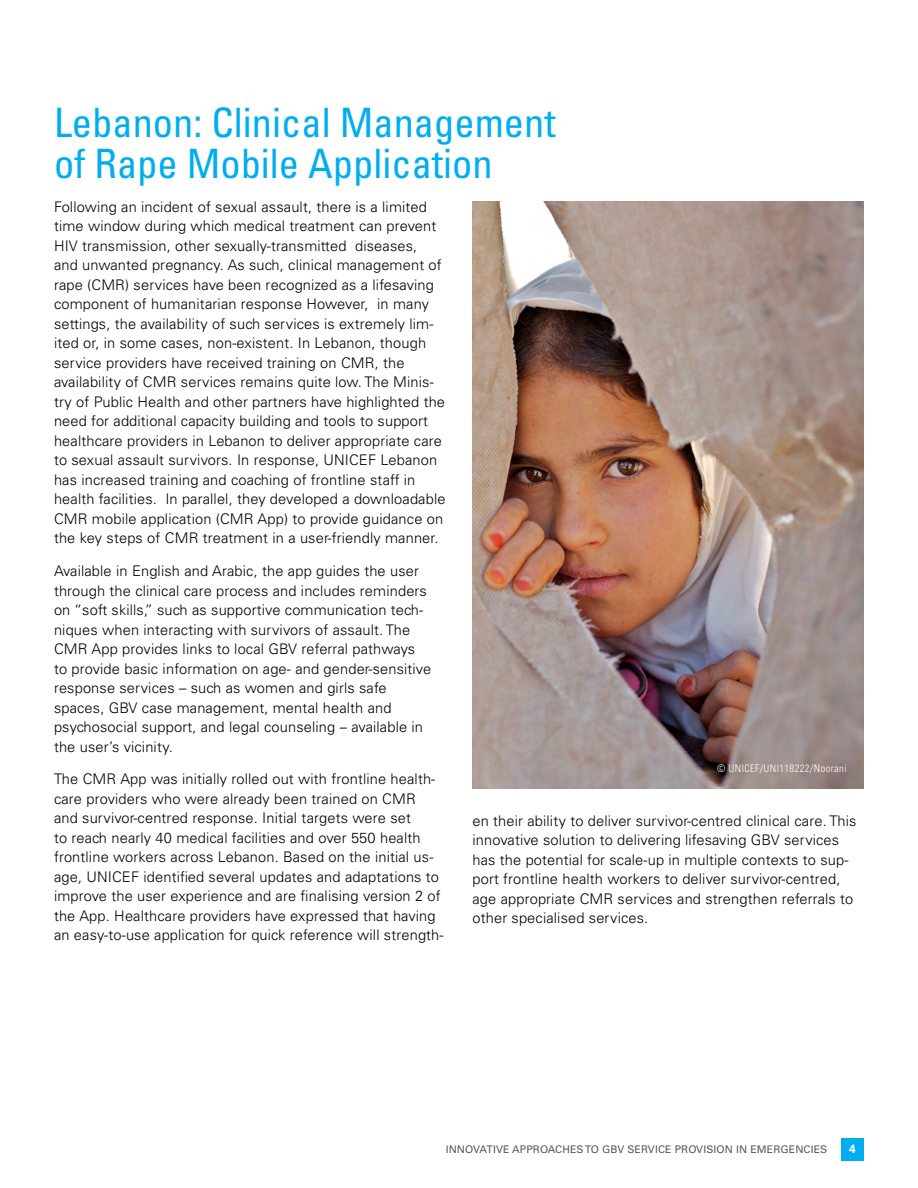
<style>
.page{position:relative;width:918px;height:1188px;background:#fff}
.page>*{position:absolute;margin:0;border:0;box-sizing:border-box;transform-origin:0 0}
.t1{font:condensed 40.5px/40.5px "Univers LT Std";color:#00aeef}
.t2{font:300 14.7px/19.5px "Univers LT Std";letter-spacing:.01em;color:#000}
.t3{font:700 12px "Univers LT Std";color:#fff}
.t4{font:10.5px "Univers LT Std";letter-spacing:.01em;color:#58595b}
.t5{font:300 condensed 10.5px "Univers LT Std";letter-spacing:.04em;color:#fff}
</style>
<div class="page">
<div style="left:841px;top:1138px;width:23px;height:23px;background:#00aeef"></div>
<img style="left:472px;top:201px;width:392px;height:587px">
<h1 class="t1" style="left:54px;top:102px;width:503px">Lebanon: Clinical Management of Rape Mobile Application</h1>
<p class="t2" style="left:54px;top:197px;width:393px">Following an incident of sexual assault, there is a limited time window during which medical treatment can prevent HIV transmission, other sexually-transmitted diseases,<br>and unwanted pregnancy. As such, clinical management of rape (CMR) services have been recognized as a lifesaving component of humanitarian response However, in many settings, the availability of such services is extremely lim&shy;ited or, in some cases, non-existent. In Lebanon, though service providers have received training on CMR, the availability of CMR services remains quite low. The Minis&shy;try of Public Health and other partners have highlighted the need for additional capacity building and tools to support healthcare providers in Lebanon to deliver appropriate care to sexual assault survivors. In response, UNICEF Lebanon has increased training and coaching of frontline staff in health facilities. In parallel, they developed a downloadable CMR mobile application (CMR App) to provide guidance on the key steps of CMR treatment in a user-friendly manner.</p>
<p class="t2" style="left:54px;top:561px;width:379px">Available in English and Arabic, the app guides the user through the clinical care process and includes reminders on “soft skills,” such as supportive communication tech&shy;niques when interacting with survivors of assault. The CMR App provides links to local GBV referral pathways to provide basic information on age- and gender-sensitive response services – such as women and girls safe spaces, GBV case management, mental health and psychosocial support, and legal counseling – available in the user’s vicinity.</p>
<p class="t2" style="left:54px;top:770px;width:391px">The CMR App was initially rolled out with frontline health&shy;care providers who were already been trained on CMR<br>and survivor-centred response. Initial targets were set<br>to reach nearly 40 medical facilities and over 550 health frontline workers across Lebanon. Based on the initial us&shy;age, UNICEF identified several updates and adaptations to improve the user experience and are finalising version 2 of the App. Healthcare providers have expressed that having an easy-to-use application for quick reference will strength-</p>
<p class="t5" style="left:717px;top:762px;width:131px">© UNICEF/UNI118222/Noorani</p>
<p class="t2" style="left:472px;top:811px;width:385px">en their ability to deliver survivor-centred clinical care. This innovative solution to delivering lifesaving GBV services has the potential for scale-up in multiple contexts to sup&shy;port frontline health workers to deliver survivor-centred, age appropriate CMR services and strengthen referrals to other specialised services.</p>
<p class="t4" style="left:446px;top:1143px;width:383px">INNOVATIVE APPROACHES TO GBV SERVICE PROVISION IN EMERGENCIES</p>
<p class="t3" style="left:849px;top:1142px;width:8px">4</p>
</div>
